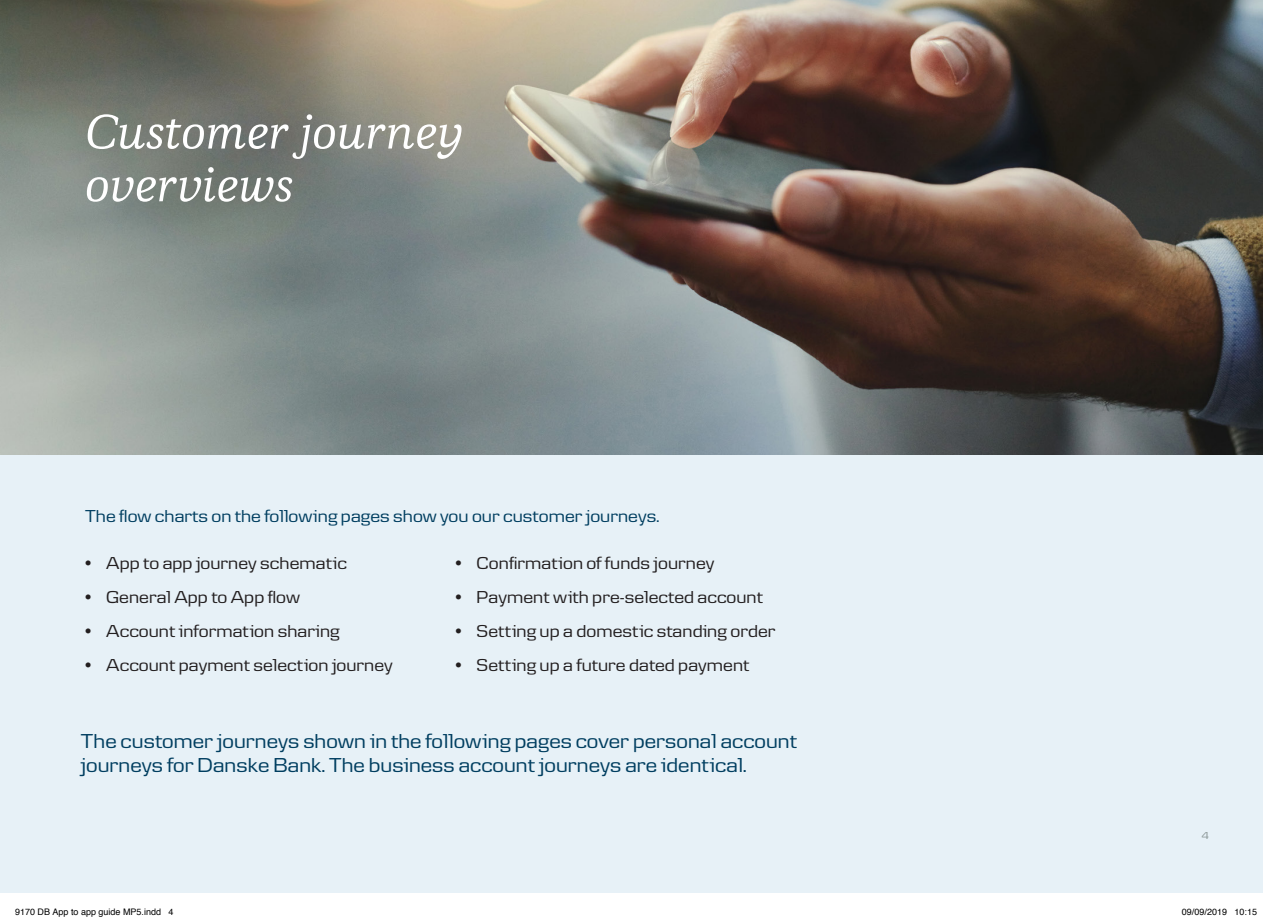
<style>
.page{position:relative;width:1263px;height:920px;background:#fff}
.page>*{position:absolute;margin:0;border:0;box-sizing:border-box;transform-origin:0 0}
.EHC_9__Body_copy{font:italic 500 50.7px "Danske Human";color:#fff}
.EHC_9__Body_copy-2{font:21px/24px "Danske Headline";letter-spacing:.005em;color:#003e60}
.EHC_9__Body_copy-3{font:18px "Danske Headline";letter-spacing:.005em;color:#231f20}
.EHC_9__Body_copy-4{font:18px "Danske Headline";letter-spacing:.005em;color:#003e60}
.DB_A5_Pagina_White{font:10.5px "Danske Headline";color:#869292}
.t1{font:9px "Helvetica";color:#000}
</style>
<div class="page">
<img style="left:0;top:0;width:1263px;height:455px">
<div style="left:0;top:455px;width:1263px;height:438px;background:#e7f1f7"></div>
<p class="EHC_9__Body_copy" style="left:85px;top:103px;width:379px">Customer journey</p>
<p class="EHC_9__Body_copy" style="left:85px;top:156px;width:210px">overviews</p>
<p class="EHC_9__Body_copy-4" style="left:85px;top:506px;width:576px">The flow charts on the following pages show you our customer journeys.</p>
<p class="EHC_9__Body_copy-3" style="left:85px;top:553px;width:263px">• App to app journey schematic</p>
<p class="EHC_9__Body_copy-3" style="left:85px;top:587px;width:216px">• General App to App flow</p>
<p class="EHC_9__Body_copy-3" style="left:85px;top:620px;width:256px">• Account information sharing</p>
<p class="EHC_9__Body_copy-3" style="left:85px;top:654px;width:309px">• Account payment selection journey</p>
<p class="EHC_9__Body_copy-3" style="left:455px;top:553px;width:261px">• Confirmation of funds journey</p>
<p class="EHC_9__Body_copy-3" style="left:455px;top:587px;width:309px">• Payment with pre-selected account</p>
<p class="EHC_9__Body_copy-3" style="left:455px;top:620px;width:322px">• Setting up a domestic standing order</p>
<p class="EHC_9__Body_copy-3" style="left:455px;top:654px;width:296px">• Setting up a future dated payment</p>
<p class="EHC_9__Body_copy-2" style="left:81px;top:728px;width:718px">The customer journeys shown in the following pages cover personal account journeys for Danske Bank. The business account journeys are identical.</p>
<p class="DB_A5_Pagina_White" style="left:1202px;top:829px;width:9px">4</p>
<p class="t1" style="left:15px;top:905px;width:160px">9170 DB App to app guide MP5.indd 4</p>
<p class="t1" style="left:1182px;top:905px;width:77px">09/09/2019 10:15</p>
</div>
